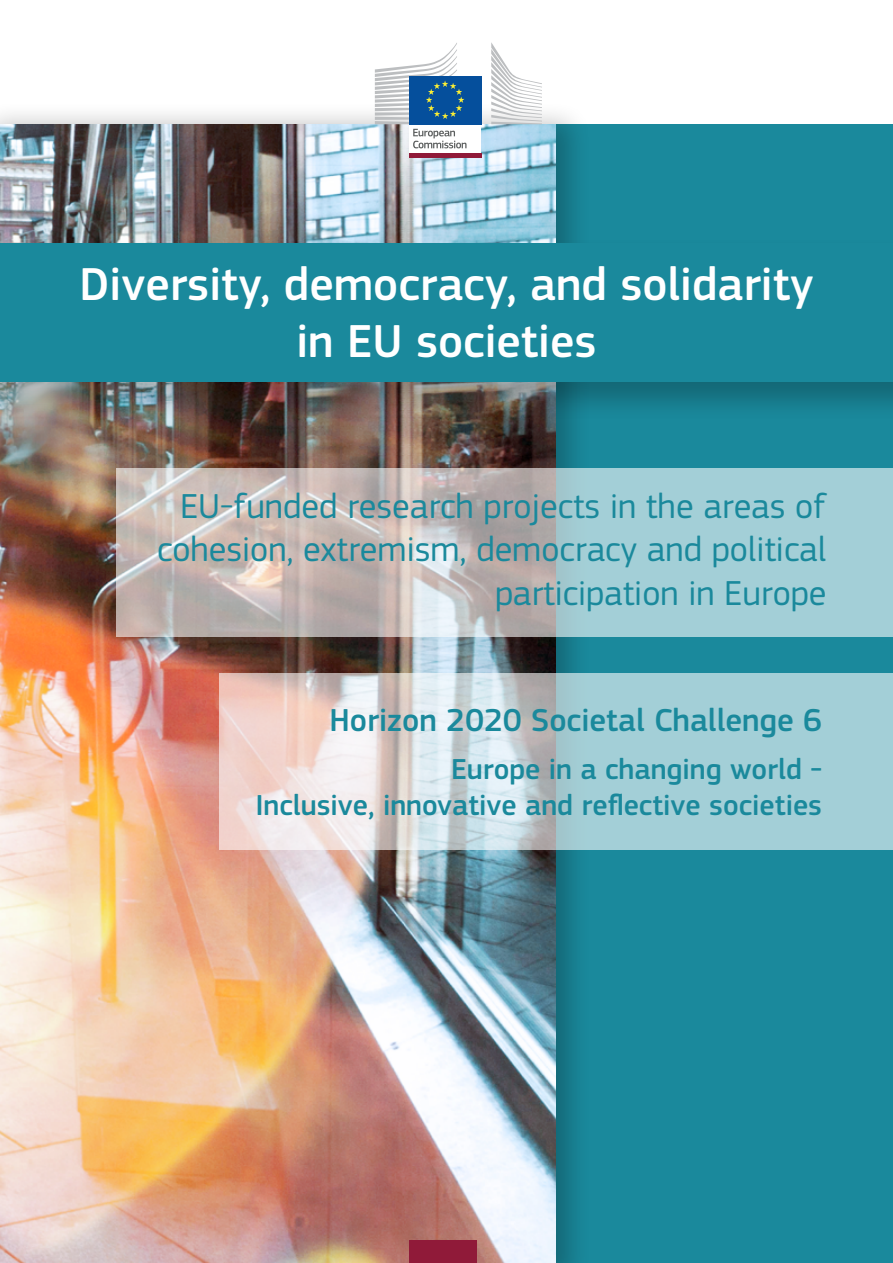
<style>
.page{position:relative;width:893px;height:1263px;background:#fff}
.page>*{position:absolute;margin:0;border:0;box-sizing:border-box;transform-origin:0 0}
.t1{font:500 48px/57.6px "EC Square Sans Pro";color:#fff;text-align:center}
.t2{font:36px/43.2px "EC Square Sans Pro";color:#1a899c;text-align:right}
.t3{font:500 33px "EC Square Sans Pro";color:#1a899c}
.t4{font:500 30px/36px "EC Square Sans Pro";color:#1a899c;text-align:right}
</style>
<div class="page">
<div style="left:556px;top:124px;width:337px;height:1139px;background:#1a899c"></div>
<div style="left:0;top:101px;width:591px;height:1162px;background:#000;opacity:.25"></div>
<img style="left:0;top:124px;width:556px;height:1139px">
<svg style="left:116px;top:468px;width:777px;height:168px;background:#b5c2c3"></svg>
<svg style="left:219px;top:674px;width:674px;height:176px;background:#c0d3d6"></svg>
<div style="left:0;top:237px;width:893px;height:186px;background:#000;opacity:.25"></div>
<div style="left:0;top:243px;width:893px;height:139px;background:#1a899c"></div>
<svg style="left:409px;top:124px;width:72px;height:30px"></svg>
<div style="left:409px;top:76px;width:72px;height:48px;background:#054f9c"></div>
<hr style="left:409px;top:154px;width:72px;height:4px;background:#901a39">
<svg style="left:491px;top:42px;width:51px;height:82px"></svg>
<svg style="left:375px;top:43px;width:91px;height:105px"></svg>
<div style="left:409px;top:1241px;width:67px;height:22px;background:#901a39"></div>
<h1 class="t1" style="left:79px;top:256px;width:736px">Diversity, democracy, and solidarity in EU societies</h1>
<p class="t2" style="left:157px;top:485px;width:671px">EU-funded research projects in the areas of cohesion, extremism, democracy and political participation in Europe</p>
<p class="t3" style="left:329px;top:701px;width:494px">Horizon 2020 Societal Challenge 6</p>
<p class="t4" style="left:255px;top:752px;width:568px">Europe in a changing world -<br>Inclusive, innovative and reflective societies</p>
</div>
